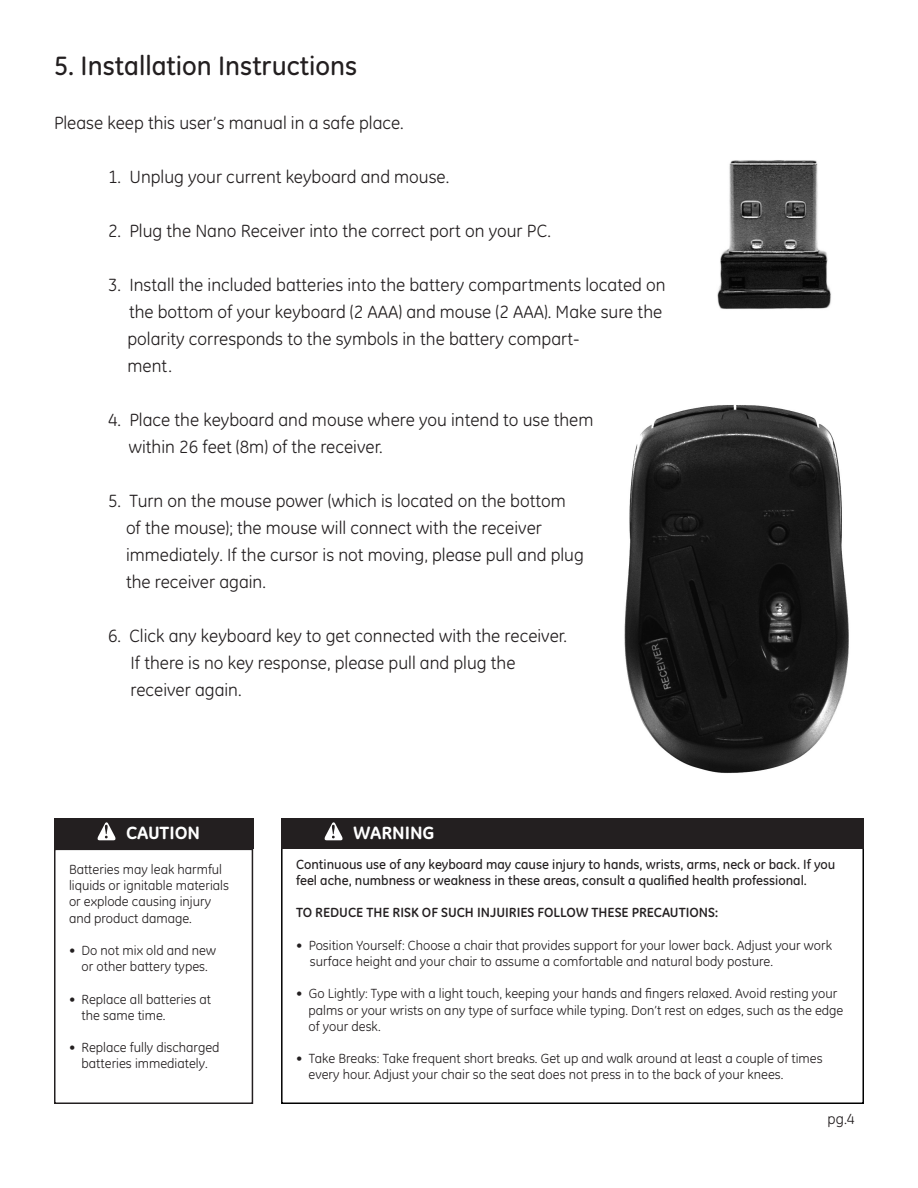
<style>
.page{position:relative;width:918px;height:1188px;background:#fff}
.page>*{position:absolute;margin:0;border:0;box-sizing:border-box;transform-origin:0 0}
.t1{font:500 27px "GE Inspira";color:#231f20}
.t2{font:18px/27px "GE Inspira";color:#231f20}
.t3{font:800 18px "GE Inspira";color:#fff}
.t4{font:15px "GE Inspira";color:#231f20}
.t5{font:13.5px/16.2px "GE Inspira";color:#231f20}
.t6{font:500 13.5px/16.2px "GE Inspira";color:#231f20}
.t7{font:700 13.5px "GE Inspira";color:#231f20}
</style>
<div class="page">
<div style="left:281px;top:843px;width:583px;height:261px;border:2px solid #000"></div>
<img style="left:717px;top:160px;width:114px;height:149px">
<img style="left:624px;top:405px;width:225px;height:368px">
<div style="left:54px;top:818px;width:199px;height:31px;background:#231f20"></div>
<svg style="left:97px;top:822px;width:19px;height:18px"></svg>
<div style="left:281px;top:818px;width:583px;height:31px;background:#231f20"></div>
<svg style="left:324px;top:822px;width:19px;height:18px"></svg>
<div style="left:54px;top:849px;width:199px;height:255px;border:2px solid #231f20"></div>
<p class="t1" style="left:54px;top:50px;width:305px">5. Installation Instructions</p>
<p class="t2" style="left:54px;top:109px;width:351px">Please keep this user’s manual in a safe place.</p>
<p class="t2" style="left:108px;top:163px;width:343px">1. Unplug your current keyboard and mouse.</p>
<p class="t2" style="left:108px;top:217px;width:444px">2. Plug the Nano Receiver into the correct port on your PC.</p>
<p class="t2" style="left:108px;top:271px;width:559px">3. Install the included batteries into the battery compartments located on</p>
<p class="t2" style="left:129px;top:298px;width:535px">the bottom of your keyboard (2 AAA) and mouse (2 AAA). Make sure the</p>
<p class="t2" style="left:128px;top:325px;width:454px">polarity corresponds to the symbols in the battery compart&shy;ment.</p>
<p class="t2" style="left:129px;top:406px;width:466px;text-indent:-21px">4. Place the keyboard and mouse where you intend to use them within 26 feet (8m) of the receiver.</p>
<p class="t2" style="left:108px;top:487px;width:459px">5. Turn on the mouse power (which is located on the bottom</p>
<p class="t2" style="left:126px;top:514px;width:418px">of the mouse); the mouse will connect with the receiver</p>
<p class="t2" style="left:126px;top:541px;width:459px">immediately. If the cursor is not moving, please pull and plug the receiver again.</p>
<p class="t2" style="left:108px;top:622px;width:461px">6. Click any keyboard key to get connected with the receiver.</p>
<p class="t2" style="left:130px;top:649px;width:387px">If there is no key response, please pull and plug the</p>
<p class="t2" style="left:130px;top:676px;width:113px">receiver again.</p>
<p class="t3" style="left:126px;top:823px;width:75px">CAUTION</p>
<p class="t3" style="left:353px;top:823px;width:83px">WARNING</p>
<p class="t5" style="left:69px;top:861px;width:155px">Batteries may leak harmful</p>
<p class="t5" style="left:69px;top:877px;width:162px">liquids or ignitable materials or explode causing injury</p>
<p class="t5" style="left:69px;top:910px;width:124px">and product damage.</p>
<p class="t5" style="left:69px;top:942px;width:149px">• Do not mix old and new</p>
<p class="t5" style="left:82px;top:958px;width:128px">or other battery types.</p>
<p class="t5" style="left:69px;top:991px;width:144px">• Replace all batteries at</p>
<p class="t5" style="left:82px;top:1007px;width:86px">the same time.</p>
<p class="t5" style="left:69px;top:1039px;width:152px">• Replace fully discharged</p>
<p class="t5" style="left:82px;top:1056px;width:128px">batteries immediately.</p>
<p class="t6" style="left:296px;top:856px;width:541px">Continuous use of any keyboard may cause injury to hands, wrists, arms, neck or back. If you feel ache, numbness or weakness in these areas, consult a qualified health professional.</p>
<p class="t7" style="left:296px;top:904px;width:423px">TO REDUCE THE RISK OF SUCH INJUIRIES FOLLOW THESE PRECAUTIONS:</p>
<p class="t5" style="left:296px;top:937px;width:537px">• Position Yourself: Choose a chair that provides support for your lower back. Adjust your work</p>
<p class="t5" style="left:310px;top:953px;width:465px">surface height and your chair to assume a comfortable and natural body posture.</p>
<p class="t5" style="left:296px;top:986px;width:543px">• Go Lightly: Type with a light touch, keeping your hands and fingers relaxed. Avoid resting your</p>
<p class="t5" style="left:309px;top:1002px;width:536px">palms or your wrists on any type of surface while typing. Don’t rest on edges, such as the edge</p>
<p class="t5" style="left:309px;top:1018px;width:74px">of your desk.</p>
<p class="t5" style="left:296px;top:1050px;width:528px">• Take Breaks: Take frequent short breaks. Get up and walk around at least a couple of times</p>
<p class="t5" style="left:309px;top:1067px;width:476px">every hour. Adjust your chair so the seat does not press in to the back of your knees.</p>
<p class="t4" style="left:828px;top:1110px;width:29px">pg.4</p>
</div>
